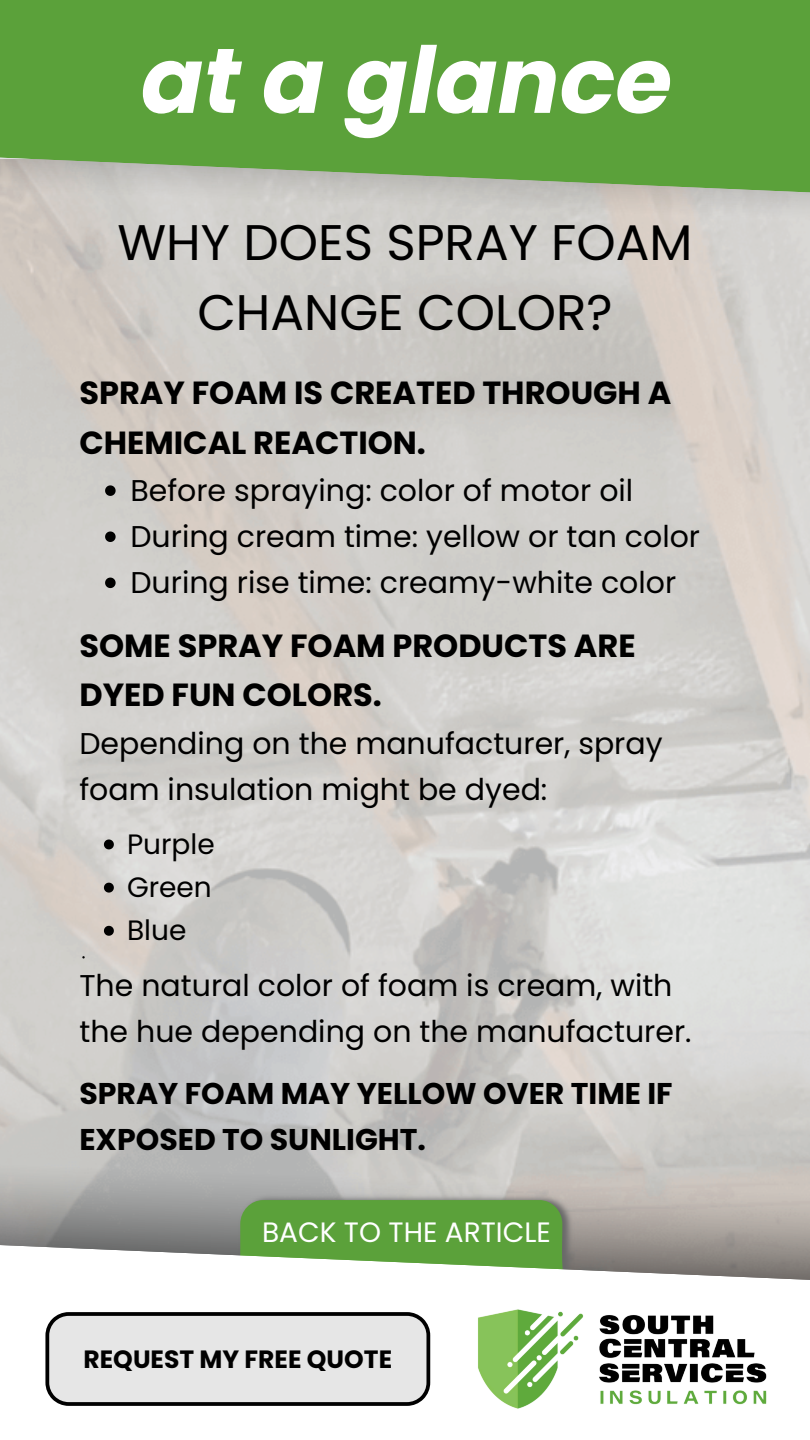
<style>
.page{position:relative;width:810px;height:1440px;background:#fff}
.page>*{position:absolute;margin:0;border:0;box-sizing:border-box;transform-origin:0 0}
.t1{font:italic 700 92px "Poppins";color:#fff}
.t2{font:50px/69.8px "Poppins";color:#000;text-align:center}
.t3{font:700 32px/49.6px "Poppins";color:#000}
.t4{font:30px/46.1px "Poppins";color:#000}
.t5{font:700 30px/46.1px "Poppins";color:#000}
.t6{font:28px "Poppins";color:#fff}
.t7{font:28px "Poppins";color:#000}
.t8{font:700 25px "Poppins";color:#000}
</style>
<div class="page">
<img style="left:0;top:933px;width:810px;height:311px">
<img style="left:229px;top:1193px;width:355px;height:51px">
<svg style="left:0;top:1244px;width:810px;height:36px"></svg>
<img style="left:510px;top:1313px;width:257px;height:96px">
<svg style="left:0;top:0;width:810px;height:193px;background:#64a346"></svg>
<svg style="left:45px;top:1200px;width:528px;height:206px"></svg>
<svg style="left:105px;top:485px;width:11px;height:11px"></svg>
<svg style="left:105px;top:531px;width:11px;height:11px"></svg>
<svg style="left:105px;top:578px;width:11px;height:10px"></svg>
<svg style="left:104px;top:839px;width:10px;height:10px"></svg>
<svg style="left:104px;top:883px;width:10px;height:10px"></svg>
<svg style="left:104px;top:926px;width:10px;height:10px"></svg>
<p class="t1" style="left:141px;top:16px;width:533px">at a glance</p>
<p class="t2" style="left:117px;top:208px;width:577px">WHY DOES SPRAY FOAM<br>CHANGE COLOR?</p>
<h3 class="t3" style="left:79px;top:368px;width:593px">SPRAY FOAM IS CREATED THROUGH A<br>CHEMICAL REACTION.</h3>
<p class="t4" style="left:130px;top:468px;width:504px">Before spraying: color of motor oil</p>
<p class="t4" style="left:130px;top:514px;width:571px">During cream time: yellow or tan color</p>
<p class="t4" style="left:130px;top:560px;width:547px">During rise time: creamy-white color</p>
<h4 class="t3" style="left:79px;top:621px;width:558px">SOME SPRAY FOAM PRODUCTS ARE<br>DYED FUN COLORS.</h4>
<h4 class="t4" style="left:79px;top:720px;width:585px">Depending on the manufacturer, spray foam insulation might be dyed:</h4>
<p class="t7" style="left:127px;top:825px;width:89px">Purple</p>
<p class="t7" style="left:127px;top:868px;width:86px">Green</p>
<p class="t7" style="left:127px;top:911px;width:61px">Blue</p>
<h4 class="t4" style="left:79px;top:963px;width:614px">The natural color of foam is cream, with the hue depending on the manufacturer.</h4>
<h3 class="t5" style="left:79px;top:1070px;width:595px">SPRAY FOAM MAY YELLOW OVER TIME IF<br>EXPOSED TO SUNLIGHT.</h3>
<p class="t6" style="left:262px;top:1212px;width:290px">BACK TO THE ARTICLE</p>
<p class="t8" style="left:84px;top:1341px;width:310px">REQUEST MY FREE QUOTE</p>
</div>
